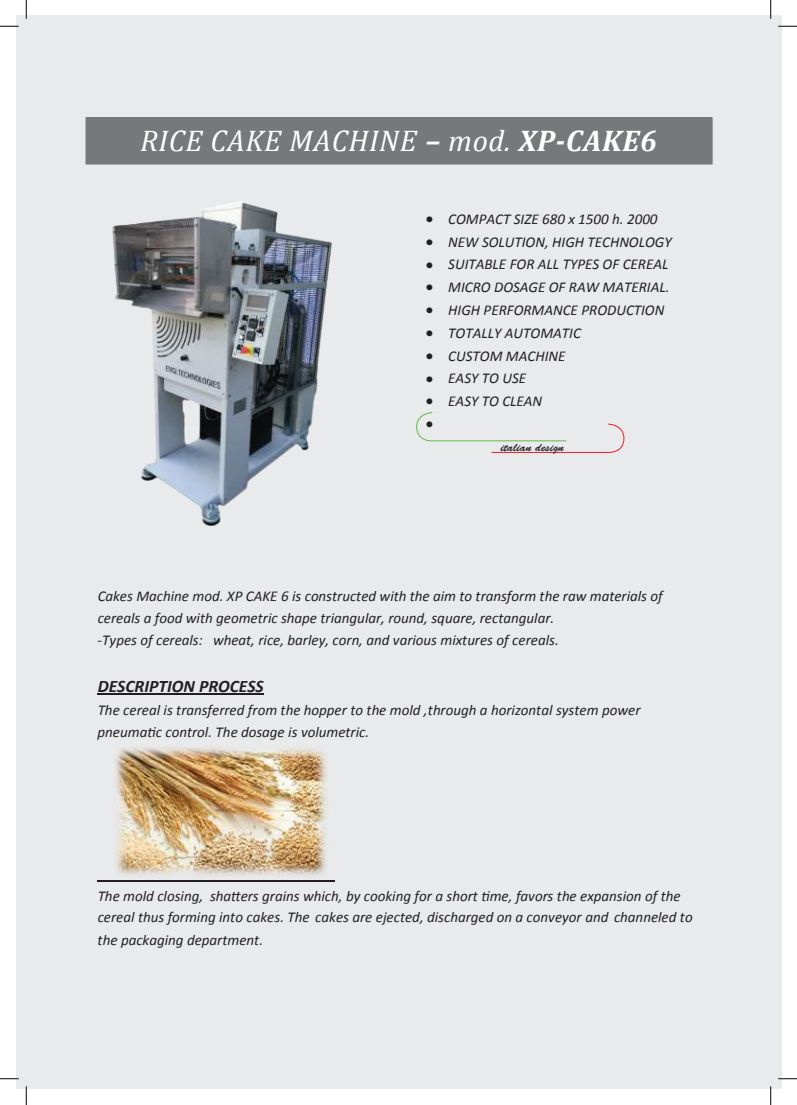
<style>
.page{position:relative;width:797px;height:1105px;background:#fff}
.page>*{position:absolute;margin:0;border:0;box-sizing:border-box;transform-origin:0 0}
.t1{font:italic 30px "Cambria";letter-spacing:.02em;color:#fff}
.t2{font:italic 700 17.5px "Calibri";color:#231f20}
.t3{font:italic 15px/22px "Calibri";color:#231f20}
.t4{font:11.88px "Brush Script Std";color:#231f20}
.t5{font:10px "Wingdings";color:#231f20}
.s1{font-weight:700}
</style>
<div class="page">
<div style="left:16px;top:16px;width:765px;height:1073px;background:#e9eaeb"></div>
<div style="left:85px;top:117px;width:627px;height:48px;background:#76787b"></div>
<hr style="left:98px;top:694px;width:166px;height:1px;background:#231f20">
<hr style="left:98px;top:880px;width:237px;height:1px;background:#231f20">
<img style="left:115px;top:747px;width:212px;height:129px">
<svg style="left:416px;top:412px;width:208px;height:41px"></svg>
<img style="left:112px;top:201px;width:220px;height:325px">
<svg style="left:0;top:25px;width:19px;height:2px"></svg>
<svg style="left:778px;top:25px;width:19px;height:2px"></svg>
<svg style="left:0;top:1078px;width:19px;height:1px"></svg>
<svg style="left:778px;top:1078px;width:19px;height:1px"></svg>
<svg style="left:25px;top:0;width:2px;height:19px"></svg>
<svg style="left:25px;top:1086px;width:2px;height:19px"></svg>
<svg style="left:770px;top:0;width:1px;height:19px"></svg>
<svg style="left:770px;top:1086px;width:1px;height:19px"></svg>
<h1 class="t1" style="left:140px;top:119px;width:518px">RICE CAKE MACHINE <span class="s1">–</span> mod. <span class="s1">XP-CAKE6</span></h1>
<p class="t3" style="left:426px;top:207px;width:233px">● COMPACT SIZE 680 x 1500 h. 2000</p>
<p class="t3" style="left:426px;top:230px;width:247px">● NEW SOLUTION, HIGH TECHNOLOGY</p>
<p class="t3" style="left:426px;top:253px;width:244px">● SUITABLE FOR ALL TYPES OF CEREAL</p>
<p class="t3" style="left:426px;top:276px;width:245px">● MICRO DOSAGE OF RAW MATERIAL.</p>
<p class="t3" style="left:426px;top:298px;width:240px">● HIGH PERFORMANCE PRODUCTION</p>
<p class="t3" style="left:426px;top:321px;width:156px">● TOTALLY AUTOMATIC</p>
<p class="t3" style="left:426px;top:344px;width:141px">● CUSTOM MACHINE</p>
<p class="t3" style="left:426px;top:367px;width:102px">● EASY TO USE</p>
<p class="t3" style="left:426px;top:390px;width:118px">● EASY TO CLEAN</p>
<p class="t5" style="left:426px;top:419px;width:9px">●</p>
<p class="t4" style="left:501px;top:441px;width:65px">italian design</p>
<p class="t3" style="left:98px;top:585px;width:566px">Cakes Machine mod. XP CAKE 6 is constructed with the aim to transform the raw materials of cereals a food with geometric shape triangular, round, square, rectangular.<br>-Types of cereals: wheat, rice, barley, corn, and various mixtures of cereals.</p>
<p class="t2" style="left:98px;top:675px;width:167px">DESCRIPTION PROCESS</p>
<p class="t3" style="left:98px;top:698px;width:544px">The cereal is transferred from the hopper to the mold ,through a horizontal system power pneumatic control. The dosage is volumetric.</p>
<p class="t3" style="left:98px;top:884px;width:596px">The mold closing, shatters grains which, by cooking for a short time, favors the expansion of the cereal thus forming into cakes. The cakes are ejected, discharged on a conveyor and channeled to the packaging department.</p>
</div>
